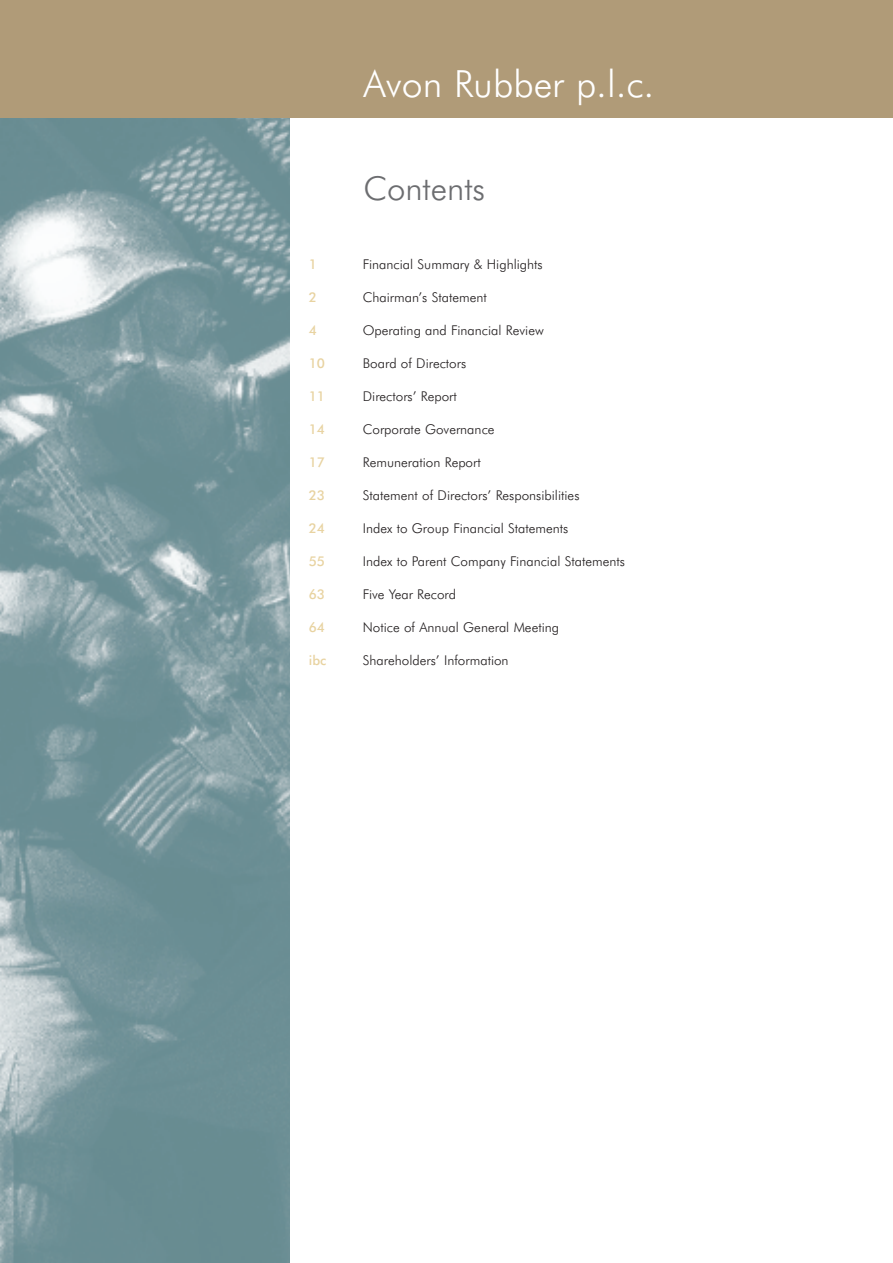
<style>
.page{position:relative;width:893px;height:1263px;background:#fff}
.page>*{position:absolute;margin:0;border:0;box-sizing:border-box;transform-origin:0 0}
.t1{font:300 37.5px "Futura BT";color:#fff}
.t2{font:300 33px "Futura BT";color:#6c6d70}
.t3{font:300 13.5px "Futura BT";color:#231f20}
.t4{font:500 13.5px "Futura BT";color:#e8d3a1}
</style>
<div class="page">
<img style="left:0;top:118px;width:289px;height:1145px">
<div style="left:0;top:0;width:893px;height:118px;background:#b09b78"></div>
<h1 class="t1" style="left:363px;top:68px;width:292px">Avon Rubber p.l.c.</h1>
<h2 class="t2" style="left:363px;top:175px;width:123px">Contents</h2>
<p class="t4" style="left:309px;top:259px;width:10px">1</p>
<p class="t3" style="left:363px;top:259px;width:181px">Financial Summary &amp; Highlights</p>
<p class="t4" style="left:309px;top:292px;width:10px">2</p>
<p class="t3" style="left:363px;top:292px;width:126px">Chairman’s Statement</p>
<p class="t4" style="left:309px;top:325px;width:10px">4</p>
<p class="t3" style="left:363px;top:325px;width:182px">Operating and Financial Review</p>
<p class="t4" style="left:309px;top:358px;width:18px">10</p>
<p class="t3" style="left:363px;top:358px;width:105px">Board of Directors</p>
<p class="t4" style="left:309px;top:391px;width:18px">11</p>
<p class="t3" style="left:363px;top:391px;width:96px">Directors’ Report</p>
<p class="t4" style="left:309px;top:424px;width:18px">14</p>
<p class="t3" style="left:363px;top:424px;width:133px">Corporate Governance</p>
<p class="t4" style="left:309px;top:457px;width:18px">17</p>
<p class="t3" style="left:363px;top:457px;width:119px">Remuneration Report</p>
<p class="t4" style="left:309px;top:490px;width:18px">23</p>
<p class="t3" style="left:363px;top:490px;width:218px">Statement of Directors’ Responsibilities</p>
<p class="t4" style="left:309px;top:523px;width:18px">24</p>
<p class="t3" style="left:363px;top:523px;width:207px">Index to Group Financial Statements</p>
<p class="t4" style="left:309px;top:556px;width:18px">55</p>
<p class="t3" style="left:363px;top:556px;width:264px">Index to Parent Company Financial Statements</p>
<p class="t4" style="left:309px;top:589px;width:18px">63</p>
<p class="t3" style="left:363px;top:589px;width:95px">Five Year Record</p>
<p class="t4" style="left:309px;top:622px;width:18px">64</p>
<p class="t3" style="left:363px;top:622px;width:198px">Notice of Annual General Meeting</p>
<p class="t4" style="left:309px;top:655px;width:19px">ibc</p>
<p class="t3" style="left:363px;top:655px;width:147px">Shareholders’ Information</p>
</div>
